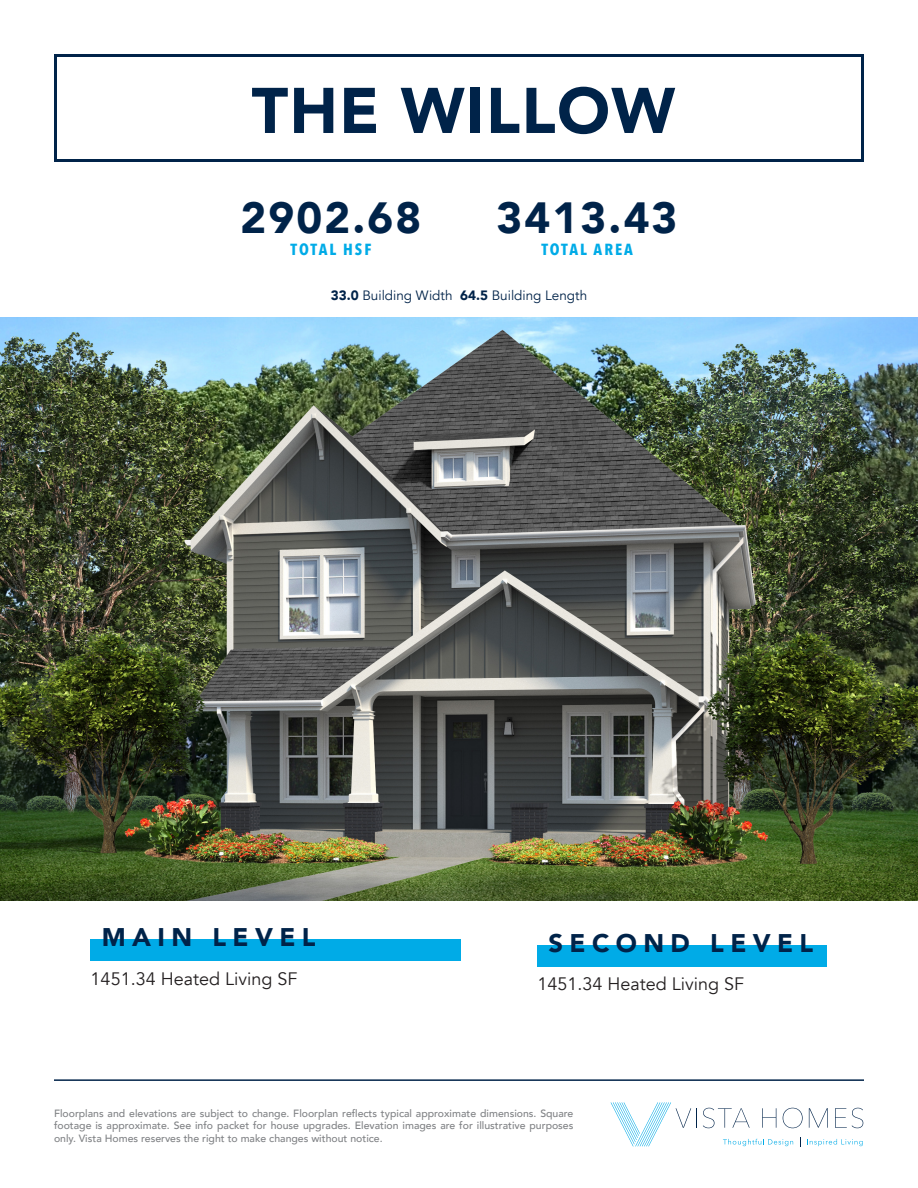
<style>
.page{position:relative;width:918px;height:1188px;background:#fff}
.page>*{position:absolute;margin:0;border:0;box-sizing:border-box;transform-origin:0 0}
.t1{font:900 63.75px "Avenir";letter-spacing:.02em;color:#002349}
.t2{font:900 43.65px "Avenir";letter-spacing:.05em;color:#002349}
.t3{font:900 25.5px "Avenir";letter-spacing:.25em;color:#002349}
.t4{font:18px "Avenir";color:#231f20}
.t5{font:700 16.05px "Avenir Next Condensed";letter-spacing:.125em;color:#00abe7}
.t6{font:13.5px "Avenir";color:#002349}
.t7{font:500 10.5px/12.6px "Avenir";color:#808285;text-align:justify}
.s1{font-weight:900}
</style>
<div class="page">
<svg style="left:611px;top:1102px;width:86px;height:45px"></svg>
<svg style="left:703px;top:1108px;width:47px;height:20px"></svg>
<svg style="left:762px;top:1108px;width:14px;height:20px"></svg>
<svg style="left:783px;top:1108px;width:20px;height:20px"></svg>
<svg style="left:809px;top:1108px;width:19px;height:20px"></svg>
<svg style="left:835px;top:1108px;width:28px;height:20px"></svg>
<svg style="left:723px;top:1139px;width:70px;height:7px"></svg>
<svg style="left:807px;top:1139px;width:56px;height:7px"></svg>
<hr style="left:54px;top:1079px;width:810px;height:2px;background:#002349">
<div style="left:54px;top:54px;width:810px;height:108px;border:3px solid #002349"></div>
<div style="left:91px;top:939px;width:370px;height:22px;background:#00abe7"></div>
<div style="left:537px;top:945px;width:290px;height:22px;background:#00abe7"></div>
<img style="left:0;top:318px;width:918px;height:583px">
<p class="t1" style="left:252px;top:56px;width:425px">THE WILLOW</p>
<p class="t2" style="left:241px;top:180px;width:182px">2902.68</p>
<p class="t5" style="left:291px;top:240px;width:82px">TOTAL HSF</p>
<p class="t2" style="left:497px;top:180px;width:182px">3413.43</p>
<p class="t5" style="left:541px;top:240px;width:93px">TOTAL AREA</p>
<p class="t6" style="left:331px;top:287px;width:258px"><span class="s1">33.0</span> Building Width <span class="s1">64.5</span> Building Length</p>
<p class="t3" style="left:102px;top:915px;width:215px">MAIN LEVEL</p>
<p class="t4" style="left:91px;top:968px;width:208px">1451.34 Heated Living SF</p>
<p class="t3" style="left:549px;top:921px;width:266px">SECOND LEVEL</p>
<p class="t4" style="left:537px;top:973px;width:208px">1451.34 Heated Living SF</p>
<p class="t7" style="left:54px;top:1106px;width:521px">Floorplans and elevations are subject to change. Floorplan reflects typical approximate dimensions. Square footage is approximate. See info packet for house upgrades. Elevation images are for illustrative purposes only. Vista Homes reserves the right to make changes without notice.</p>
</div>
